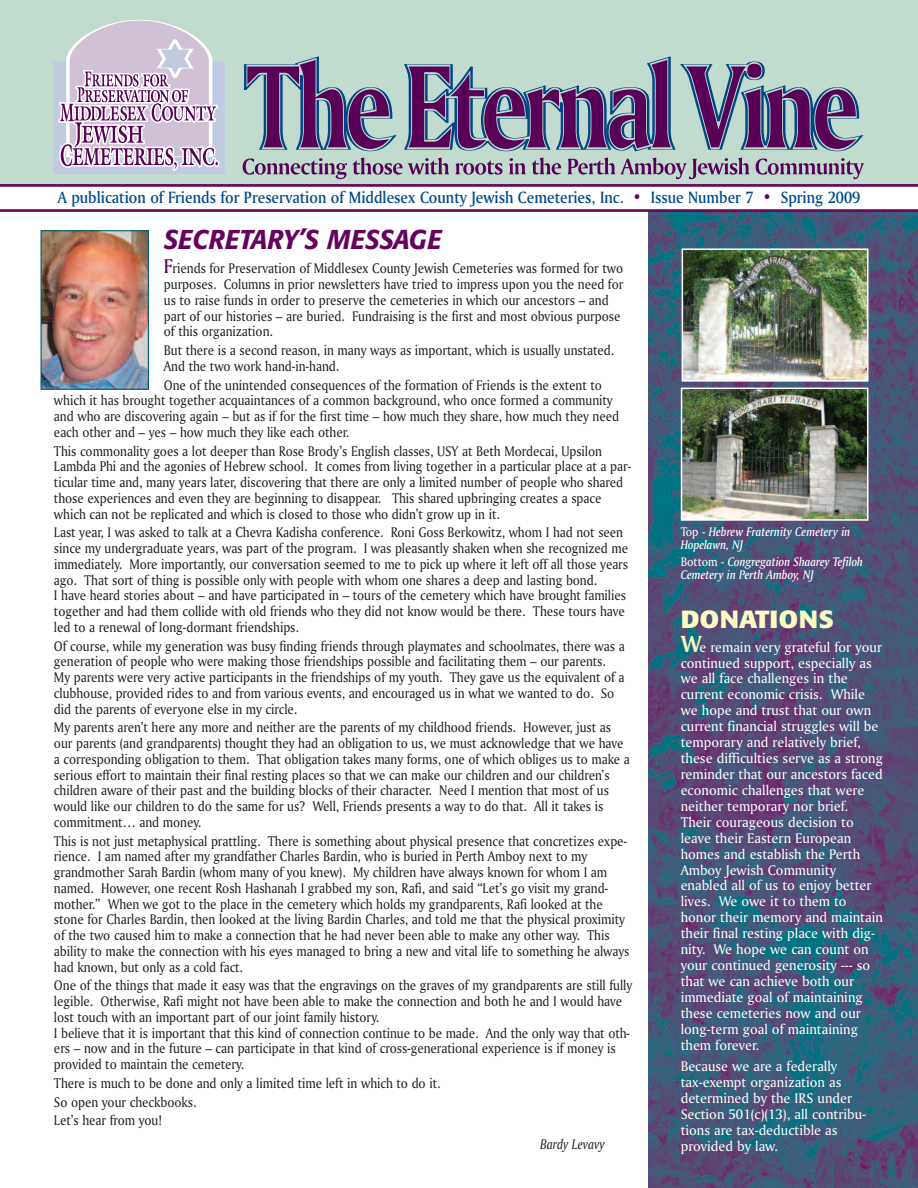
<style>
.page{position:relative;width:918px;height:1188px;background:#fff}
.page>*{position:absolute;margin:0;border:0;box-sizing:border-box;transform-origin:0 0}
.t1{font:italic 500 27px "Formata";color:#65035f;scale:.94 1}
.t2{font:700 24.6px "Formata";letter-spacing:.02em;color:#fffac1;scale:1.08 1}
.t3{font:17.25px "Amerigo BT Medium A";color:#004a8d;scale:.92 1}
.t4{font:16.5px "Galliard";letter-spacing:-.01em;color:#004684;scale:.95 1}
.t5{font:14.7px/15.8px "Amerigo BT Roman A";letter-spacing:-.005em;color:#231f20;scale:.9 1}
.t6{font:14.7px/15.9px "Amerigo BT Roman A";color:#fff}
.t7{font:14.7px "Amerigo BT Italic A";letter-spacing:-.005em;color:#231f20;scale:.9 1}
.t8{font:13.2px/13.5px "Amerigo BT Medium Italic A";color:#fff;scale:.92 1}
.s1{color:#65035f}
.s2{font-family:"Amerigo BT Medium A";font-size:21px;color:#65035f}
.s3{font-family:"Amerigo BT Roman A"}
.s4{font-family:"Amerigo BT Bold A";font-size:24.6px;color:#fffac1}
</style>
<div class="page">
<img style="left:648px;top:212px;width:270px;height:976px">
<div style="left:0;top:0;width:918px;height:185px;background:#c2dbcf"></div>
<div style="left:54px;top:62px;width:171px;height:112px;background:#c1cae0"></div>
<svg style="left:59px;top:20px;width:160px;height:151px"></svg>
<svg style="left:243px;top:57px;width:621px;height:122px"></svg>
<hr style="left:0;top:184px;width:918px;height:3px;background:#65035f">
<hr style="left:0;top:209px;width:918px;height:3px;background:#65035f">
<img style="left:42px;top:232px;width:105px;height:156px">
<div style="left:40px;top:230px;width:109px;height:160px;border:1px solid #005e6b"></div>
<img style="left:685px;top:251px;width:180px;height:128px">
<div style="left:682px;top:248px;width:186px;height:134px;border:2px solid #fff"></div>
<img style="left:684px;top:391px;width:181px;height:127px">
<div style="left:681px;top:388px;width:187px;height:133px;border:2px solid #fff"></div>
<p class="t4" style="left:54px;top:187px;width:601px">A publication of Friends for Preservation of Middlesex County Jewish Cemeteries, Inc.</p>
<p class="t4" style="left:650px;top:187px;width:113px">Issue Number 3</p>
<p class="t4" style="left:782px;top:187px;width:88px">Spring 2007</p>
<p class="t3" style="left:58px;top:191px;width:874px">A publication of Friends for Preservation of Middlesex County Jewish Cemeteries, Inc. <span class="s1">•</span> Issue Number 7 <span class="s1">•</span> Spring 2009</p>
<h1 class="t1" style="left:164px;top:228px;width:297px">SECRETARY’S MESSAGE</h1>
<p class="t5" style="left:164px;top:262px;width:512px"><span class="s2">F</span>riends for Preservation of Middlesex County Jewish Cemeteries was formed for two purposes. Columns in prior newsletters have tried to impress upon you the need for us to raise funds in order to preserve the cemeteries in which our ancestors – and part of our histories – are buried. Fundraising is the first and most obvious purpose of this organization.</p>
<p class="t5" style="left:164px;top:344px;width:502px">But there is a second reason, in many ways as important, which is usually unstated.<br>And the two work hand-in-hand.</p>
<p class="t5" style="left:54px;top:378px;width:629px;text-indent:110px">One of the unintended consequences of the formation of Friends is the extent to which it has brought together acquaintances of a common background, who once formed a community and who are discovering again – but as if for the first time – how much they share, how much they need each other and – yes – how much they like each other.</p>
<p class="t5" style="left:54px;top:444px;width:643px">This commonality goes a lot deeper than Rose Brody’s English classes, USY at Beth Mordecai, Upsilon Lambda Phi and the agonies of Hebrew school. It comes from living together in a particular place at a par&shy;ticular time and, many years later, discovering that there are only a limited number of people who shared those experiences and even they are beginning to disappear. This shared upbringing creates a space which can not be replicated and which is closed to those who didn’t grow up in it.</p>
<p class="t5" style="left:54px;top:526px;width:640px">Last year, I was asked to talk at a Chevra Kadisha conference. Roni Goss Berkowitz, whom I had not seen since my undergraduate years, was part of the program. I was pleasantly shaken when she recognized me immediately. More importantly, our conversation seemed to me to pick up where it left off all those years ago. That sort of thing is possible only with people with whom one shares a deep and lasting bond.<br>I have heard stories about – and have participated in – tours of the cemetery which have brought families together and had them collide with old friends who they did not know would be there. These tours have led to a renewal of long-dormant friendships.</p>
<p class="t5" style="left:54px;top:639px;width:636px">Of course, while my generation was busy finding friends through playmates and schoolmates, there was a generation of people who were making those friendships possible and facilitating them – our parents.<br>My parents were very active participants in the friendships of my youth. They gave us the equivalent of a clubhouse, provided rides to and from various events, and encouraged us in what we wanted to do. So did the parents of everyone else in my circle.</p>
<p class="t5" style="left:54px;top:721px;width:641px">My parents aren’t here any more and neither are the parents of my childhood friends. However, just as our parents (and grandparents) thought they had an obligation to us, we must acknowledge that we have a corresponding obligation to them. That obligation takes many forms, one of which obliges us to make a serious effort to maintain their final resting places so that we can make our children and our children’s children aware of their past and the building blocks of their character. Need I mention that most of us would like our children to do the same for us? Well, Friends presents a way to do that. All it takes is commitment… and money.</p>
<p class="t5" style="left:54px;top:834px;width:641px">This is not just metaphysical prattling. There is something about physical presence that concretizes expe&shy;rience. I am named after my grandfather Charles Bardin, who is buried in Perth Amboy next to my grandmother Sarah Bardin (whom many of you knew). My children have always known for whom I am named. However, one recent Rosh Hashanah I grabbed my son, Rafi, and said “Let’s go visit my grand&shy;mother.” When we got to the place in the cemetery which holds my grandparents, Rafi looked at the stone for Charles Bardin, then looked at the living Bardin Charles, and told me that the physical proximity of the two caused him to make a connection that he had never been able to make any other way. This ability to make the connection with his eyes managed to bring a new and vital life to something he always had known, but only as a cold fact.</p>
<p class="t5" style="left:54px;top:979px;width:644px">One of the things that made it easy was that the engravings on the graves of my grandparents are still fully legible. Otherwise, Rafi might not have been able to make the connection and both he and I would have lost touch with an important part of our joint family history.<br>I believe that it is important that this kind of connection continue to be made. And the only way that oth&shy;ers – now and in the future – can participate in that kind of cross-generational experience is if money is provided to maintain the cemetery.</p>
<p class="t5" style="left:54px;top:1075px;width:431px;line-height:18.8px">There is much to be done and only a limited time left in which to do it.<br>So open your checkbooks.<br>Let’s hear from you!</p>
<p class="t7" style="left:540px;top:1139px;width:74px">Bardy Levavy</p>
<p class="t8" style="left:681px;top:526px;width:186px"><span class="s3">Top -</span> Hebrew Fraternity Cemetery in<br>Hopelawn, NJ</p>
<p class="t8" style="left:681px;top:556px;width:200px"><span class="s3">Bottom -</span> Congregation Shaarey Tefiloh<br>Cemetery in Perth Amboy, NJ</p>
<h2 class="t2" style="left:681px;top:608px;width:143px">DONATIONS</h2>
<p class="t6" style="left:681px;top:640px;width:204px"><span class="s4">W</span>e remain very grateful for your continued support, especially as we all face challenges in the current economic crisis. While we hope and trust that our own current financial struggles will be temporary and relatively brief, these difficulties serve as a strong reminder that our ancestors faced economic challenges that were neither temporary nor brief.<br>Their courageous decision to leave their Eastern European homes and establish the Perth<br>Amboy Jewish Community enabled all of us to enjoy better lives. We owe it to them to honor their memory and maintain their final resting place with dig&shy;nity. We hope we can count on your continued generosity --- so that we can achieve both our immediate goal of maintaining these cemeteries now and our long-term goal of maintaining them forever.</p>
<p class="t6" style="left:681px;top:1059px;width:187px">Because we are a federally tax-exempt organization as determined by the IRS under<br>Section 501(c)(13), all contribu&shy;tions are tax-deductible as provided by law.</p>
</div>
